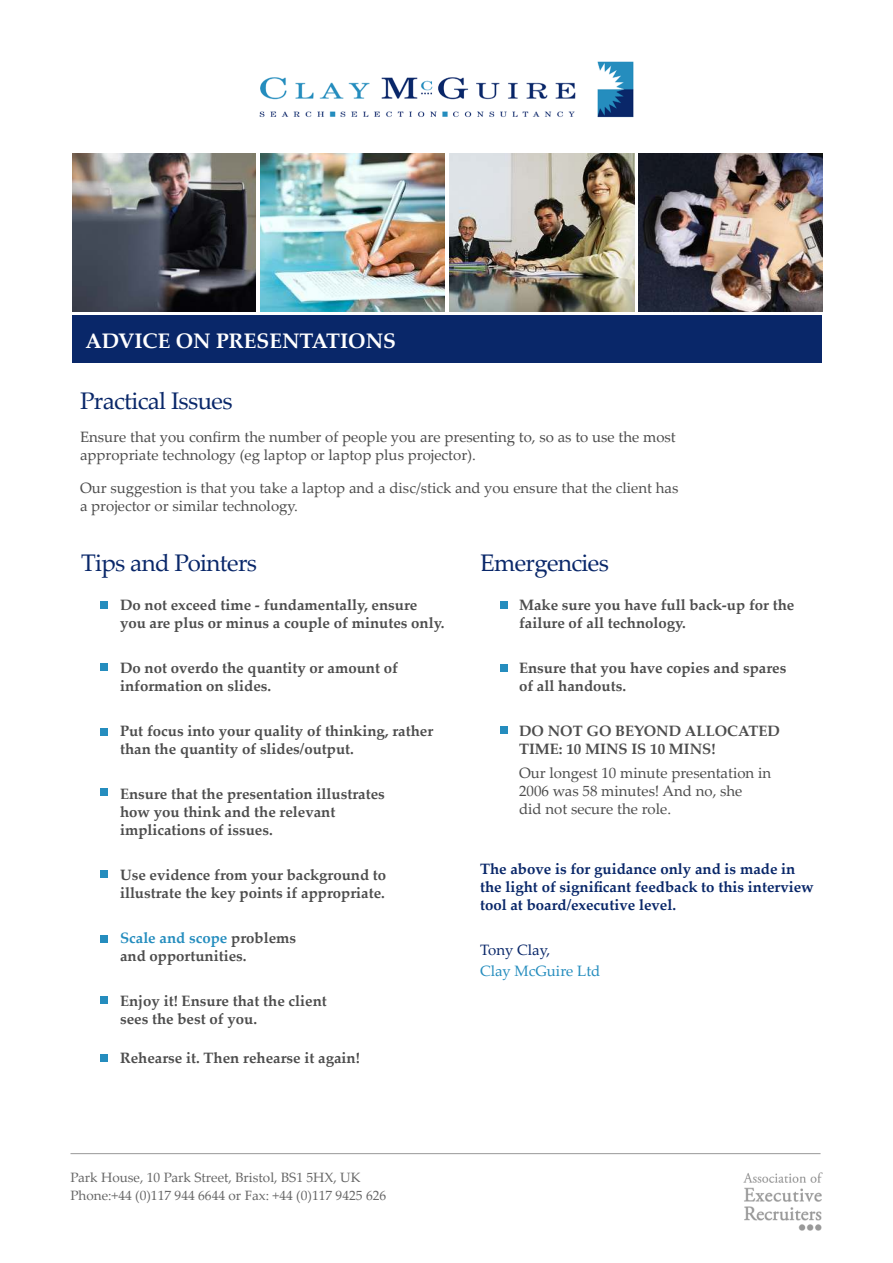
<style>
.page{position:relative;width:893px;height:1263px;background:#fff}
.page>*{position:absolute;margin:0;border:0;box-sizing:border-box;transform-origin:0 0}
.t1{font:24px "Palatino Linotype";letter-spacing:-.025em;color:#092769}
.t2{font:700 21px "Palatino Linotype";color:#fff}
.t3{font:700 15px/18px "Palatino Linotype";color:#4d4d4d}
.t4{font:15px/18px "Palatino Linotype";color:#4d4d4d}
.t5{font:700 15px/18px "Palatino Linotype";color:#092769}
.t6{font:15px "Palatino Linotype";color:#258dbe}
.t7{font:15px "Palatino Linotype";color:#092769}
.t8{font:13.5px/18px "Palatino Linotype";color:#666}
.s1{color:#258dbe}
</style>
<div class="page">
<img style="left:259px;top:61px;width:375px;height:57px">
<img style="left:743px;top:1172px;width:79px;height:58px">
<hr style="left:71px;top:1153px;width:750px;height:1px;background:#999">
<div style="left:500px;top:665px;width:8px;height:7px;background:#258dbe"></div>
<div style="left:500px;top:727px;width:8px;height:7px;background:#258dbe"></div>
<div style="left:500px;top:601px;width:8px;height:7px;background:#258dbe"></div>
<div style="left:100px;top:601px;width:7px;height:7px;background:#258dbe"></div>
<div style="left:100px;top:663px;width:7px;height:8px;background:#258dbe"></div>
<div style="left:100px;top:728px;width:7px;height:7px;background:#258dbe"></div>
<div style="left:100px;top:788px;width:7px;height:7px;background:#258dbe"></div>
<div style="left:100px;top:870px;width:7px;height:7px;background:#258dbe"></div>
<div style="left:100px;top:935px;width:7px;height:7px;background:#258dbe"></div>
<div style="left:100px;top:996px;width:7px;height:7px;background:#258dbe"></div>
<div style="left:100px;top:1054px;width:7px;height:8px;background:#258dbe"></div>
<img style="left:72px;top:154px;width:183px;height:158px">
<img style="left:260px;top:154px;width:185px;height:158px">
<img style="left:449px;top:154px;width:185px;height:158px">
<img style="left:639px;top:154px;width:183px;height:158px">
<div style="left:72px;top:315px;width:750px;height:48px;background:#092769"></div>
<h2 class="t2" style="left:86px;top:333px;width:312px">ADVICE ON PRESENTATIONS</h2>
<h1 class="t1" style="left:80px;top:387px;width:154px">Practical Issues</h1>
<p class="t4" style="left:80px;top:427px;width:597px">Ensure that you confirm the number of people you are presenting to, so as to use the most appropriate technology (eg laptop or laptop plus projector).</p>
<p class="t4" style="left:80px;top:478px;width:600px">Our suggestion is that you take a laptop and a disc/stick and you ensure that the client has a projector or similar technology.</p>
<h1 class="t1" style="left:81px;top:546px;width:178px">Tips and Pointers</h1>
<p class="t3" style="left:120px;top:597px;width:326px">Do not exceed time - fundamentally, ensure you are plus or minus a couple of minutes only.</p>
<p class="t3" style="left:120px;top:660px;width:279px">Do not overdo the quantity or amount of information on slides.</p>
<p class="t3" style="left:120px;top:723px;width:315px">Put focus into your quality of thinking, rather than the quantity of slides/output.</p>
<p class="t3" style="left:120px;top:786px;width:266px">Ensure that the presentation illustrates how you think and the relevant implications of issues.</p>
<p class="t3" style="left:120px;top:867px;width:268px">Use evidence from your background to illustrate the key points if appropriate.</p>
<p class="t3" style="left:120px;top:930px;width:178px"><span class="s1">Scale and scope</span> problems and opportunities.</p>
<p class="t3" style="left:120px;top:993px;width:208px">Enjoy it! Ensure that the client sees the best of you.</p>
<p class="t3" style="left:120px;top:1050px;width:241px">Rehearse it. Then rehearse it again!</p>
<h1 class="t1" style="left:480px;top:546px;width:130px">Emergencies</h1>
<p class="t3" style="left:519px;top:597px;width:277px">Make sure you have full back-up for the failure of all technology.</p>
<p class="t3" style="left:519px;top:660px;width:269px">Ensure that you have copies and spares of all handouts.</p>
<p class="t3" style="left:519px;top:723px;width:262px">DO NOT GO BEYOND ALLOCATED<br>TIME: 10 MINS IS 10 MINS!</p>
<p class="t4" style="left:519px;top:763px;width:254px">Our longest 10 minute presentation in<br>2006 was 58 minutes! And no, she<br>did not secure the role.</p>
<p class="t5" style="left:480px;top:861px;width:335px">The above is for guidance only and is made in the light of significant feedback to this interview tool at board/executive level.</p>
<p class="t7" style="left:480px;top:939px;width:72px">Tony Clay,</p>
<p class="t6" style="left:480px;top:960px;width:122px">Clay McGuire Ltd</p>
<p class="t8" style="left:70px;top:1168px;width:317px">Park House, 10 Park Street, Bristol, BS1 5HX, UK<br>Phone:+44 (0)117 944 6644 or Fax: +44 (0)117 9425 626</p>
</div>
